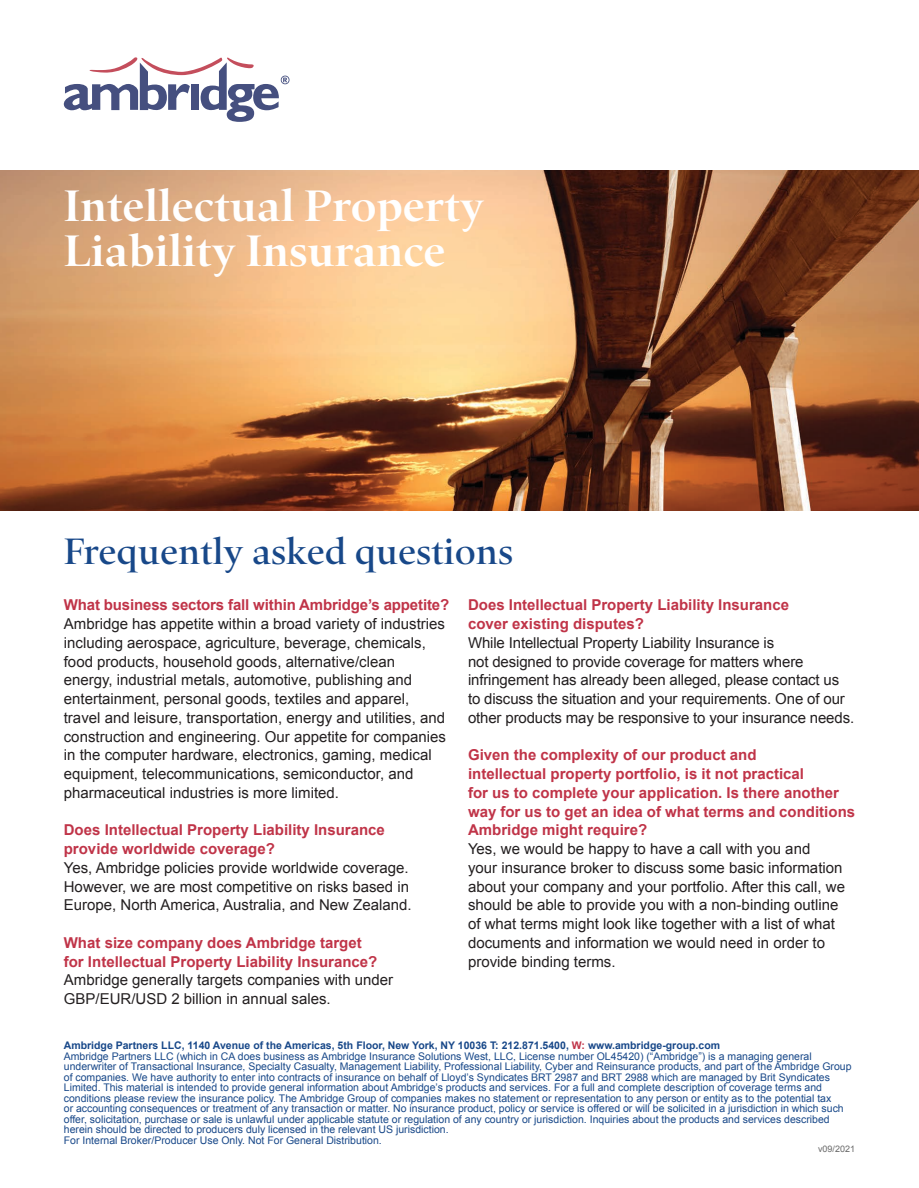
<style>
.page{position:relative;width:919px;height:1188px;background:#fff}
.page>*{position:absolute;margin:0;border:0;box-sizing:border-box;transform-origin:0 0}
.t1{font:700 45px/45px "Quant";color:#fff}
.t2{font:500 37.5px "Quant";color:#184889}
.t3{font:15px/18.8px "Arial";color:#231f20}
.t4{font:700 15px/18.8px "Arial";color:#c03448}
.t5{font:10.5px/10.5px "Arial";color:#184889}
.t6{font:9px "Arial";color:#696969}
.s1{font-weight:700}
.s2{font-weight:700;color:#c03448}
</style>
<div class="page">
<svg style="left:64px;top:57px;width:225px;height:65px"></svg>
<img style="left:0;top:170px;width:918px;height:340px">
<h1 class="t1" style="left:64px;top:183px;width:422px">Intellectual Property<br>Liability Insurance</h1>
<h2 class="t2" style="left:64px;top:526px;width:451px">Frequently asked questions</h2>
<h3 class="t4" style="left:64px;top:596px;width:387px">What business sectors fall within Ambridge’s appetite?</h3>
<p class="t3" style="left:64px;top:615px;width:383px">Ambridge has appetite within a broad variety of industries including aerospace, agriculture, beverage, chemicals, food products, household goods, alternative/clean energy, industrial metals, automotive, publishing and entertainment, personal goods, textiles and apparel, travel and leisure, transportation, energy and utilities, and construction and engineering. Our appetite for companies in the computer hardware, electronics, gaming, medical equipment, telecommunications, semiconductor, and pharmaceutical industries is more limited.</p>
<h3 class="t4" style="left:64px;top:821px;width:322px">Does Intellectual Property Liability Insurance provide worldwide coverage?</h3>
<h3 class="t3" style="left:64px;top:858px;width:349px">Yes, Ambridge policies provide worldwide coverage.<br>However, we are most competitive on risks based in<br>Europe, North America, Australia, and New Zealand.</h3>
<h3 class="t4" style="left:64px;top:934px;width:315px">What size company does Ambridge target for Intellectual Property Liability Insurance?</h3>
<h3 class="t3" style="left:64px;top:971px;width:331px">Ambridge generally targets companies with under<br>GBP/EUR/USD 2 billion in annual sales.</h3>
<h3 class="t4" style="left:468px;top:596px;width:322px">Does Intellectual Property Liability Insurance cover existing disputes?</h3>
<p class="t3" style="left:468px;top:633px;width:387px">While Intellectual Property Liability Insurance is<br>not designed to provide coverage for matters where infringement has already been alleged, please contact us to discuss the situation and your requirements. One of our other products may be responsive to your insurance needs.</p>
<h3 class="t4" style="left:468px;top:746px;width:388px">Given the complexity of our product and<br>intellectual property portfolio, is it not practical<br>for us to complete your application. Is there another way for us to get an idea of what terms and conditions Ambridge might require?</h3>
<p class="t3" style="left:468px;top:840px;width:378px">Yes, we would be happy to have a call with you and<br>your insurance broker to discuss some basic information about your company and your portfolio. After this call, we should be able to provide you with a non-binding outline of what terms might look like together with a list of what documents and information we would need in order to provide binding terms.</p>
<p class="t5" style="left:64px;top:1041px;width:789px"><span class="s1">Ambridge Partners LLC, 1140 Avenue of the Americas, 5th Floor, New York, NY 10036 T: 212.871.5400,</span> <span class="s2">W:</span> <span class="s1">www.ambridge-group.com<br></span>Ambridge Partners LLC (which in CA does business as Ambridge Insurance Solutions West, LLC, License number OL45420) (“Ambridge”) is a managing general underwriter of Transactional Insurance, Specialty Casualty, Management Liability, Professional Liability, Cyber and Reinsurance products, and part of the Ambridge Group of companies. We have authority to enter into contracts of insurance on behalf of Lloyd’s Syndicates BRT 2987 and BRT 2988 which are managed by Brit Syndicates Limited. This material is intended to provide general information about Ambridge’s products and services. For a full and complete description of coverage terms and conditions please review the insurance policy. The Ambridge Group of companies makes no statement or representation to any person or entity as to the potential tax<br>or accounting consequences or treatment of any transaction or matter. No insurance product, policy or service is offered or will be solicited in a jurisdiction in which such offer, solicitation, purchase or sale is unlawful under applicable statute or regulation of any country or jurisdiction. Inquiries about the products and services described herein should be directed to producers duly licensed in the relevant US jurisdiction.<br>For Internal Broker/Producer Use Only. Not For General Distribution.</p>
<p class="t6" style="left:818px;top:1143px;width:39px">v09/2021</p>
</div>
